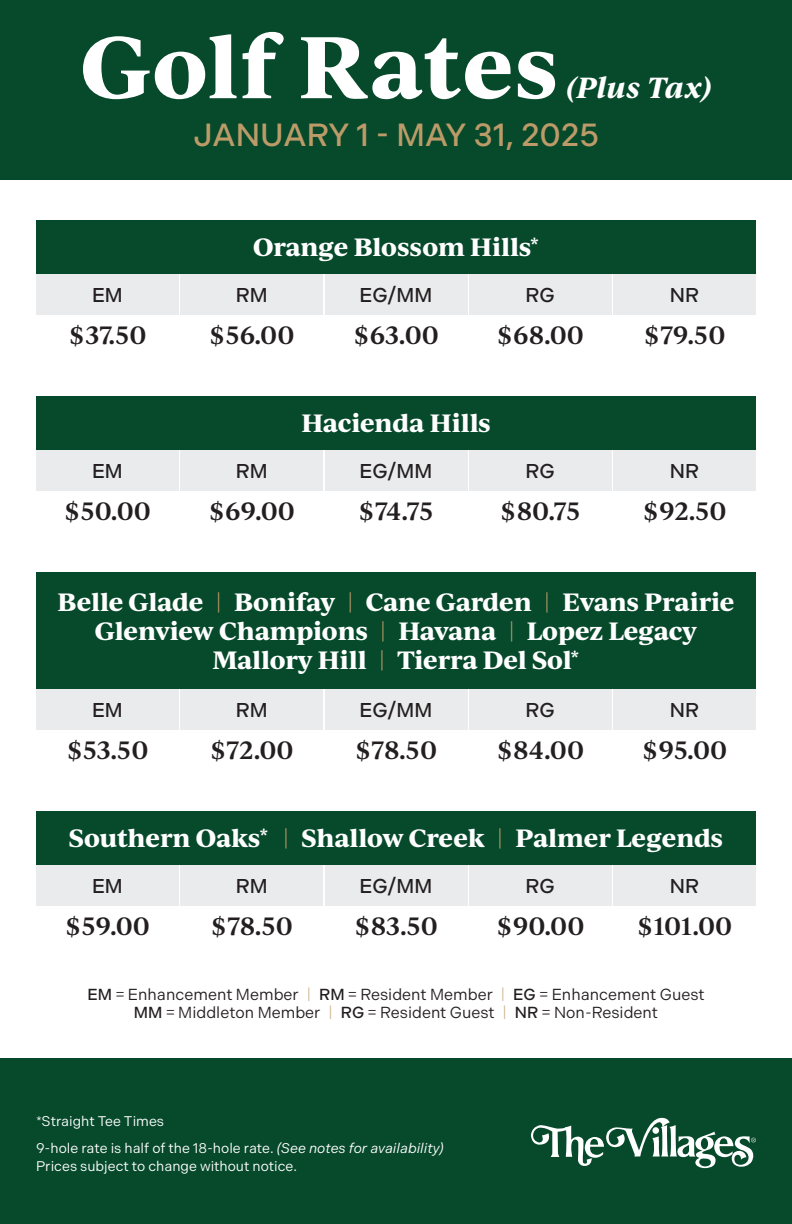
<style>
.page{position:relative;width:792px;height:1224px;background:#fff}
.page>*{position:absolute;margin:0;border:0;box-sizing:border-box;transform-origin:0 0}
.t1{font:700 83.6px "Ivy Journal";letter-spacing:.015em;color:#fff}
.t2{font:500 32px "Indivisible";color:#bc9b69}
.t3{font:italic 700 27.8px "Ivy Journal";letter-spacing:.01em;color:#fff}
.t4{font:700 24px/28.8px "Ivy Journal";letter-spacing:-.01em;color:#fff;text-align:center}
.t5{font:600 24px "Ivy Journal";color:#231f20}
.t6{font:300 24px "Ivy Journal";color:#bc9b69}
.t7{font:500 20px "Indivisible";color:#231f20}
.t8{font:16px "Indivisible";color:#231f20}
.t9{font:14px/18px "Indivisible";color:#fff}
.t10{font:700 14px "Ivy Journal";color:#fff}
.s1{font-weight:300;color:#bc9b69}
.s2{font-weight:500}
.s3{font-family:"Ivy Journal";font-weight:300;color:#bc9b69}
.s4{font-style:italic}
</style>
<div class="page">
<div style="left:0;top:0;width:792px;height:180px;background:#06492b"></div>
<div style="left:0;top:1058px;width:792px;height:166px;background:#06492b"></div>
<div style="left:36px;top:220px;width:720px;height:54px;background:#06492b"></div>
<div style="left:36px;top:274px;width:143px;height:40px;background:#eaebec"></div>
<div style="left:180px;top:274px;width:143px;height:40px;background:#eaebec"></div>
<div style="left:469px;top:274px;width:143px;height:40px;background:#eaebec"></div>
<div style="left:325px;top:274px;width:142px;height:40px;background:#eaebec"></div>
<div style="left:613px;top:274px;width:143px;height:40px;background:#eaebec"></div>
<div style="left:36px;top:396px;width:720px;height:54px;background:#06492b"></div>
<div style="left:36px;top:450px;width:143px;height:40px;background:#eaebec"></div>
<div style="left:180px;top:450px;width:143px;height:40px;background:#eaebec"></div>
<div style="left:469px;top:450px;width:143px;height:40px;background:#eaebec"></div>
<div style="left:325px;top:450px;width:142px;height:40px;background:#eaebec"></div>
<div style="left:613px;top:450px;width:143px;height:40px;background:#eaebec"></div>
<div style="left:36px;top:572px;width:720px;height:117px;background:#06492b"></div>
<div style="left:36px;top:689px;width:143px;height:40px;background:#eaebec"></div>
<div style="left:180px;top:689px;width:143px;height:40px;background:#eaebec"></div>
<div style="left:469px;top:689px;width:143px;height:40px;background:#eaebec"></div>
<div style="left:325px;top:689px;width:142px;height:40px;background:#eaebec"></div>
<div style="left:613px;top:689px;width:143px;height:40px;background:#eaebec"></div>
<div style="left:36px;top:811px;width:720px;height:54px;background:#06492b"></div>
<div style="left:36px;top:865px;width:143px;height:40px;background:#eaebec"></div>
<div style="left:180px;top:865px;width:143px;height:40px;background:#eaebec"></div>
<div style="left:469px;top:865px;width:143px;height:40px;background:#eaebec"></div>
<div style="left:325px;top:865px;width:142px;height:40px;background:#eaebec"></div>
<div style="left:613px;top:865px;width:143px;height:40px;background:#eaebec"></div>
<svg style="left:530px;top:1118px;width:226px;height:50px"></svg>
<p class="t1" style="left:80px;top:4px;width:478px">Golf Rates</p>
<p class="t3" style="left:566px;top:67px;width:147px">(Plus Tax)</p>
<p class="t2" style="left:193px;top:116px;width:408px">JANUARY 1 - MAY 31, 2025</p>
<p class="t4" style="left:253px;top:232px;width:287px">Orange Blossom Hills<sup>*</sup></p>
<p class="t7" style="left:92px;top:283px;width:32px">EM</p>
<p class="t7" style="left:236px;top:283px;width:33px">RM</p>
<p class="t7" style="left:360px;top:283px;width:74px">EG/MM</p>
<p class="t7" style="left:526px;top:283px;width:31px">RG</p>
<p class="t7" style="left:670px;top:283px;width:31px">NR</p>
<p class="t5" style="left:68px;top:318px;width:80px">$37.50</p>
<p class="t5" style="left:209px;top:318px;width:87px">$56.00</p>
<p class="t5" style="left:353px;top:318px;width:87px">$63.00</p>
<p class="t5" style="left:496px;top:318px;width:89px">$68.00</p>
<p class="t5" style="left:644px;top:318px;width:83px">$79.50</p>
<p class="t4" style="left:301px;top:408px;width:191px">Hacienda Hills</p>
<p class="t7" style="left:92px;top:459px;width:32px">EM</p>
<p class="t7" style="left:236px;top:459px;width:33px">RM</p>
<p class="t7" style="left:360px;top:459px;width:74px">EG/MM</p>
<p class="t7" style="left:526px;top:459px;width:31px">RG</p>
<p class="t7" style="left:670px;top:459px;width:31px">NR</p>
<p class="t5" style="left:64px;top:494px;width:88px">$50.00</p>
<p class="t5" style="left:208px;top:494px;width:88px">$69.00</p>
<p class="t5" style="left:358px;top:494px;width:77px">$74.75</p>
<p class="t5" style="left:500px;top:494px;width:82px">$80.75</p>
<p class="t5" style="left:642px;top:494px;width:86px">$92.50</p>
<p class="t4" style="left:57px;top:587px;width:679px">Belle Glade <span class="s1">|</span> Bonifay <span class="s1">|</span> Cane Garden <span class="s1">|</span> Evans Prairie<br>Glenview Champions <span class="s1">|</span> Havana <span class="s1">|</span> Lopez Legacy<br>Mallory Hill <span class="s1">|</span> Tierra Del Sol<sup>*</sup></p>
<p class="t7" style="left:92px;top:698px;width:32px">EM</p>
<p class="t7" style="left:236px;top:698px;width:33px">RM</p>
<p class="t7" style="left:360px;top:698px;width:74px">EG/MM</p>
<p class="t7" style="left:526px;top:698px;width:31px">RG</p>
<p class="t7" style="left:670px;top:698px;width:31px">NR</p>
<p class="t5" style="left:66px;top:733px;width:84px">$53.50</p>
<p class="t5" style="left:210px;top:733px;width:85px">$72.00</p>
<p class="t5" style="left:355px;top:733px;width:84px">$78.50</p>
<p class="t5" style="left:496px;top:733px;width:89px">$84.00</p>
<p class="t5" style="left:642px;top:733px;width:87px">$95.00</p>
<p class="t4" style="left:69px;top:823px;width:193px">Southern Oaks</p>
<p class="t10" style="left:260px;top:824px;width:10px">*</p>
<p class="t6" style="left:283px;top:822px;width:8px">|</p>
<p class="t4" style="left:301px;top:823px;width:185px">Shallow Creek</p>
<p class="t6" style="left:497px;top:822px;width:8px">|</p>
<p class="t4" style="left:515px;top:823px;width:209px">Palmer Legends</p>
<p class="t7" style="left:92px;top:874px;width:32px">EM</p>
<p class="t7" style="left:236px;top:874px;width:33px">RM</p>
<p class="t7" style="left:360px;top:874px;width:74px">EG/MM</p>
<p class="t7" style="left:526px;top:874px;width:31px">RG</p>
<p class="t7" style="left:670px;top:874px;width:31px">NR</p>
<p class="t5" style="left:65px;top:909px;width:87px">$59.00</p>
<p class="t5" style="left:211px;top:909px;width:84px">$78.50</p>
<p class="t5" style="left:354px;top:909px;width:85px">$83.50</p>
<p class="t5" style="left:496px;top:909px;width:90px">$90.00</p>
<p class="t5" style="left:637px;top:909px;width:97px">$101.00</p>
<p class="t8" style="left:88px;top:985px;width:618px"><span class="s2">EM</span> = Enhancement Member <span class="s3">|</span> <span class="s2">RM</span> = Resident Member <span class="s3">|</span> <span class="s2">EG</span> = Enhancement Guest</p>
<p class="t8" style="left:134px;top:1003px;width:526px"><span class="s2">MM</span> = Middleton Member <span class="s3">|</span> <span class="s2">RG</span> = Resident Guest <span class="s3">|</span> <span class="s2">NR</span> = Non-Resident</p>
<p class="t9" style="left:36px;top:1112px;width:130px">*Straight Tee Times</p>
<p class="t9" style="left:36px;top:1139px;width:409px">9-hole rate is half of the 18-hole rate. <span class="s4">(See notes for availability)<br></span>Prices subject to change without notice.</p>
</div>
